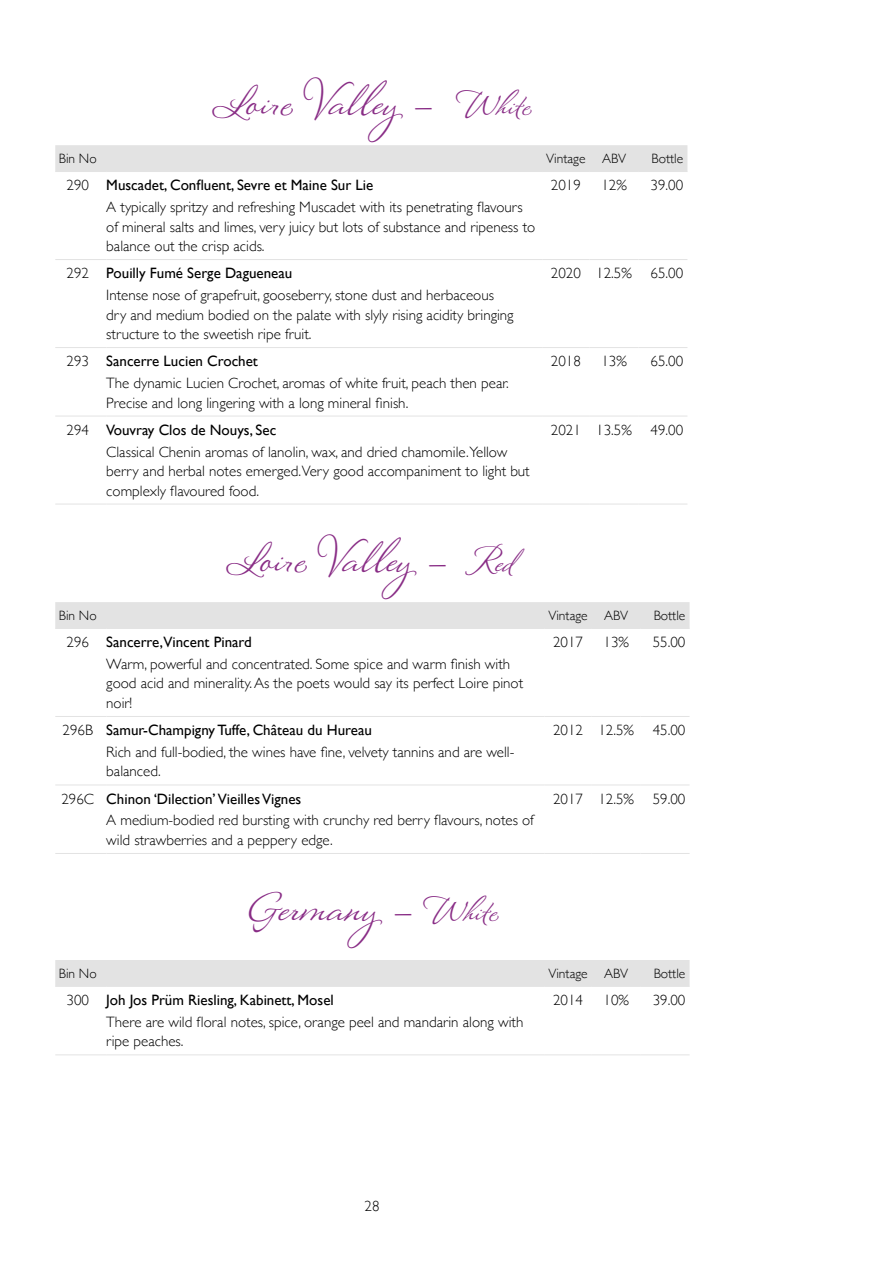
<style>
.page{position:relative;width:893px;height:1263px;background:#fff}
.page>*{position:absolute;margin:0;border:0;box-sizing:border-box;transform-origin:0 0}
.t1{font:49.5px "Montague Script";letter-spacing:.005em;color:#892d86}
.t2{font:300 15px/21.6px "Gill Sans";color:#000}
.t3{font:300 13.5px "Gill Sans";color:#000}
.s1{font-size:37.5px}
.s2{font-weight:400}
</style>
<div class="page">
<div style="left:55px;top:145px;width:632px;height:26px;background:#e3e3e3"></div>
<hr style="left:55px;top:171px;width:51px;height:1px;background:#e3e3e3">
<hr style="left:106px;top:171px;width:436px;height:1px;background:#e3e3e3">
<hr style="left:542px;top:171px;width:48px;height:1px;background:#e3e3e3">
<hr style="left:590px;top:171px;width:49px;height:1px;background:#e3e3e3">
<hr style="left:639px;top:171px;width:48px;height:1px;background:#e3e3e3">
<hr style="left:55px;top:259px;width:51px;height:1px;background:#e3e3e3">
<hr style="left:106px;top:259px;width:436px;height:1px;background:#e3e3e3">
<hr style="left:542px;top:259px;width:48px;height:1px;background:#e3e3e3">
<hr style="left:590px;top:259px;width:49px;height:1px;background:#e3e3e3">
<hr style="left:639px;top:259px;width:48px;height:1px;background:#e3e3e3">
<hr style="left:55px;top:347px;width:51px;height:1px;background:#e3e3e3">
<hr style="left:106px;top:347px;width:436px;height:1px;background:#e3e3e3">
<hr style="left:542px;top:347px;width:48px;height:1px;background:#e3e3e3">
<hr style="left:590px;top:347px;width:49px;height:1px;background:#e3e3e3">
<hr style="left:639px;top:347px;width:48px;height:1px;background:#e3e3e3">
<hr style="left:55px;top:416px;width:51px;height:1px;background:#e3e3e3">
<hr style="left:106px;top:416px;width:436px;height:1px;background:#e3e3e3">
<hr style="left:542px;top:416px;width:48px;height:1px;background:#e3e3e3">
<hr style="left:590px;top:416px;width:49px;height:1px;background:#e3e3e3">
<hr style="left:639px;top:416px;width:48px;height:1px;background:#e3e3e3">
<hr style="left:55px;top:504px;width:51px;height:1px;background:#e3e3e3">
<hr style="left:106px;top:504px;width:436px;height:1px;background:#e3e3e3">
<hr style="left:542px;top:504px;width:48px;height:1px;background:#e3e3e3">
<hr style="left:590px;top:504px;width:49px;height:1px;background:#e3e3e3">
<hr style="left:639px;top:504px;width:48px;height:1px;background:#e3e3e3">
<div style="left:55px;top:602px;width:635px;height:26px;background:#e3e3e3"></div>
<hr style="left:55px;top:628px;width:51px;height:1px;background:#e3e3e3">
<hr style="left:106px;top:628px;width:438px;height:1px;background:#e3e3e3">
<hr style="left:544px;top:628px;width:48px;height:1px;background:#e3e3e3">
<hr style="left:592px;top:628px;width:49px;height:1px;background:#e3e3e3">
<hr style="left:641px;top:628px;width:49px;height:1px;background:#e3e3e3">
<hr style="left:55px;top:716px;width:51px;height:1px;background:#e3e3e3">
<hr style="left:106px;top:716px;width:438px;height:1px;background:#e3e3e3">
<hr style="left:544px;top:716px;width:48px;height:1px;background:#e3e3e3">
<hr style="left:592px;top:716px;width:49px;height:1px;background:#e3e3e3">
<hr style="left:641px;top:716px;width:49px;height:1px;background:#e3e3e3">
<hr style="left:55px;top:784px;width:51px;height:1px;background:#e3e3e3">
<hr style="left:106px;top:784px;width:438px;height:1px;background:#e3e3e3">
<hr style="left:544px;top:784px;width:48px;height:1px;background:#e3e3e3">
<hr style="left:592px;top:784px;width:49px;height:1px;background:#e3e3e3">
<hr style="left:641px;top:784px;width:49px;height:1px;background:#e3e3e3">
<hr style="left:55px;top:853px;width:51px;height:1px;background:#e3e3e3">
<hr style="left:106px;top:853px;width:438px;height:1px;background:#e3e3e3">
<hr style="left:544px;top:853px;width:48px;height:1px;background:#e3e3e3">
<hr style="left:592px;top:853px;width:49px;height:1px;background:#e3e3e3">
<hr style="left:641px;top:853px;width:49px;height:1px;background:#e3e3e3">
<div style="left:55px;top:960px;width:635px;height:26px;background:#e3e3e3"></div>
<hr style="left:55px;top:986px;width:51px;height:1px;background:#e3e3e3">
<hr style="left:106px;top:986px;width:438px;height:1px;background:#e3e3e3">
<hr style="left:544px;top:986px;width:48px;height:1px;background:#e3e3e3">
<hr style="left:592px;top:986px;width:49px;height:1px;background:#e3e3e3">
<hr style="left:641px;top:986px;width:49px;height:1px;background:#e3e3e3">
<hr style="left:55px;top:1054px;width:51px;height:1px;background:#e3e3e3">
<hr style="left:106px;top:1054px;width:438px;height:1px;background:#e3e3e3">
<hr style="left:544px;top:1054px;width:48px;height:1px;background:#e3e3e3">
<hr style="left:592px;top:1054px;width:49px;height:1px;background:#e3e3e3">
<hr style="left:641px;top:1054px;width:49px;height:1px;background:#e3e3e3">
<h1 class="t1" style="left:214px;top:68px;width:317px">Loire Valley – <span class="s1">White</span></h1>
<p class="t3" style="left:59px;top:148px;width:39px">Bin No</p>
<p class="t3" style="left:546px;top:148px;width:81px">Vintage ABV</p>
<p class="t3" style="left:652px;top:148px;width:33px">Bottle</p>
<p class="t2" style="left:106px;top:174px;width:418px;text-indent:-40px">290 <span class="s2">Muscadet, Confluent, Sevre et Maine Sur Lie<br></span>A typically spritzy and refreshing Muscadet with its penetrating flavours</p>
<p class="t2" style="left:106px;top:216px;width:430px;line-height:19.5px">of mineral salts and limes, very juicy but lots of substance and ripeness to balance out the crisp acids.</p>
<p class="t2" style="left:551px;top:174px;width:31px">2019</p>
<p class="t2" style="left:601px;top:174px;width:27px">12%</p>
<p class="t2" style="left:651px;top:174px;width:34px">39.00</p>
<p class="t2" style="left:106px;top:262px;width:389px;text-indent:-40px">292 <span class="s2">Pouilly Fumé Serge Dagueneau<br></span>Intense nose of grapefruit, gooseberry, stone dust and herbaceous</p>
<p class="t2" style="left:106px;top:304px;width:409px;line-height:19.5px">dry and medium bodied on the palate with slyly rising acidity bringing structure to the sweetish ripe fruit.</p>
<p class="t2" style="left:106px;top:350px;width:404px;text-indent:-40px">293 <span class="s2">Sancerre Lucien Crochet<br></span>The dynamic Lucien Crochet, aromas of white fruit, peach then pear.</p>
<p class="t2" style="left:106px;top:391px;width:303px">Precise and long lingering with a long mineral finish.</p>
<p class="t2" style="left:106px;top:418px;width:403px;text-indent:-40px">294 <span class="s2">Vouvray Clos de Nouys, Sec<br></span>Classical Chenin aromas of lanolin, wax, and dried chamomile.Yellow</p>
<p class="t2" style="left:106px;top:461px;width:425px;line-height:19.5px">berry and herbal notes emerged.Very good accompaniment to light but complexly flavoured food.</p>
<h1 class="t1" style="left:228px;top:524px;width:289px">Loire Valley – <span class="s1">Red</span></h1>
<p class="t2" style="left:551px;top:262px;width:134px">2020 12.5% 65.00</p>
<p class="t2" style="left:551px;top:350px;width:31px">2018</p>
<p class="t2" style="left:601px;top:350px;width:27px">13%</p>
<p class="t2" style="left:651px;top:350px;width:34px">65.00</p>
<p class="t2" style="left:551px;top:418px;width:134px">2021 13.5% 49.00</p>
<p class="t3" style="left:59px;top:605px;width:39px">Bin No</p>
<p class="t3" style="left:548px;top:605px;width:81px">Vintage ABV</p>
<p class="t3" style="left:654px;top:605px;width:33px">Bottle</p>
<p class="t2" style="left:106px;top:631px;width:405px;text-indent:-40px">296 <span class="s2">Sancerre,Vincent Pinard<br></span>Warm, powerful and concentrated. Some spice and warm finish with</p>
<p class="t2" style="left:106px;top:673px;width:418px;line-height:19.5px">good acid and minerality. As the poets would say its perfect Loire pinot noir!</p>
<p class="t2" style="left:553px;top:631px;width:31px">2017</p>
<p class="t2" style="left:603px;top:631px;width:27px">13%</p>
<p class="t2" style="left:653px;top:631px;width:34px">55.00</p>
<p class="t2" style="left:106px;top:719px;width:410px;text-indent:-44px">296B <span class="s2">Samur-Champigny Tuffe, Château du Hureau<br></span>Rich and full-bodied, the wines have fine, velvety tannins and are well-</p>
<p class="t2" style="left:106px;top:760px;width:56px">balanced.</p>
<p class="t2" style="left:106px;top:787px;width:429px;text-indent:-45px">296C <span class="s2">Chinon ‘Dilection’ Vieilles Vignes<br></span>A medium-bodied red bursting with crunchy red berry flavours, notes of</p>
<p class="t2" style="left:106px;top:828px;width:228px">wild strawberries and a peppery edge.</p>
<h1 class="t1" style="left:247px;top:874px;width:251px">Germany –<span class="s1">White</span></h1>
<p class="t2" style="left:553px;top:719px;width:134px">2012 12.5% 45.00</p>
<p class="t2" style="left:553px;top:787px;width:134px">2017 12.5% 59.00</p>
<p class="t3" style="left:59px;top:963px;width:39px">Bin No</p>
<p class="t3" style="left:548px;top:963px;width:81px">Vintage ABV</p>
<p class="t3" style="left:654px;top:963px;width:33px">Bottle</p>
<p class="t2" style="left:106px;top:989px;width:419px;text-indent:-40px">300 <span class="s2">Joh Jos Prüm Riesling, Kabinett, Mosel<br></span>There are wild floral notes, spice, orange peel and mandarin along with</p>
<p class="t2" style="left:106px;top:1030px;width:79px">ripe peaches.</p>
<p class="t2" style="left:553px;top:989px;width:31px">2014</p>
<p class="t2" style="left:603px;top:989px;width:27px">10%</p>
<p class="t2" style="left:653px;top:989px;width:34px">39.00</p>
<p class="t2" style="left:365px;top:1194px;width:16px">28</p>
</div>
